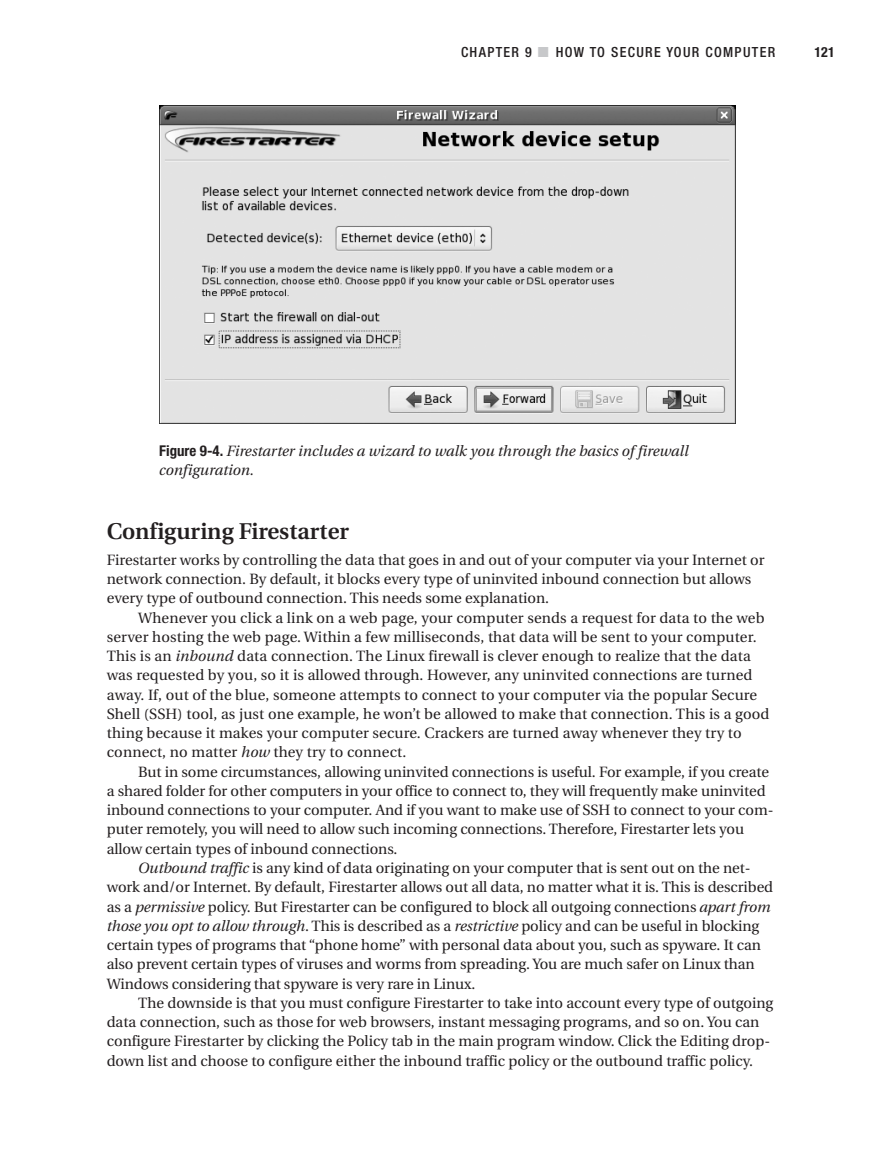
<style>
.page{position:relative;width:882px;height:1166px;background:#fff}
.page>*{position:absolute;margin:0;border:0;box-sizing:border-box;transform-origin:0 0}
.t1{font:600 22.75px "Utopia";color:#231f20}
.t2{font:14.88px/19.2px "Utopia";color:#231f20}
.t3{font:italic 14.88px/19.2px "Utopia";color:#231f20}
.t4{font:500 condensed 14px "Helvetica Neue";letter-spacing:.095em;color:#231f20}
.t5{font:700 condensed 14px "Helvetica Neue";color:#231f20}
.s1{color:#c7c8ca}
.s2{font-family:"Helvetica Neue";font-weight:700;font-style:normal;font-stretch:condensed}
.s3{font-style:italic}
</style>
<div class="page">
<svg style="left:159px;top:105px;width:577px;height:319px;background:#d0d0d0"></svg>
<p class="t4" style="left:461px;top:47px;width:316px">CHAPTER 9 <span class="s1">■</span> HOW TO SECURE YOUR COMPUTER</p>
<p class="t5" style="left:815px;top:47px;width:22px">121</p>
<p class="t3" style="left:159px;top:442px;width:531px"><span class="s2">Figure 9-4.</span> Firestarter includes a wizard to walk you through the basics of firewall configuration.</p>
<h1 class="t1" style="left:107px;top:521px;width:244px">Configuring Firestarter</h1>
<p class="t2" style="left:107px;top:551px;width:659px">Firestarter works by controlling the data that goes in and out of your computer via your Internet or network connection. By default, it blocks every type of uninvited inbound connection but allows every type of outbound connection. This needs some explanation.</p>
<p class="t2" style="left:107px;top:609px;width:664px;text-indent:32px">Whenever you click a link on a web page, your computer sends a request for data to the web server hosting the web page. Within a few milliseconds, that data will be sent to your computer.<br>This is an <span class="s3">inbound</span> data connection. The Linux firewall is clever enough to realize that the data was requested by you, so it is allowed through. However, any uninvited connections are turned away. If, out of the blue, someone attempts to connect to your computer via the popular Secure Shell (SSH) tool, as just one example, he won’t be allowed to make that connection. This is a good thing because it makes your computer secure. Crackers are turned away whenever they try to connect, no matter <span class="s3">how</span> they try to connect.</p>
<p class="t2" style="left:138px;top:763px;width:632px">But in some circumstances, allowing uninvited connections is useful. For example, if you create</p>
<p class="t2" style="left:107px;top:782px;width:661px">a shared folder for other computers in your office to connect to, they will frequently make uninvited</p>
<p class="t2" style="left:107px;top:801px;width:668px">inbound connections to your computer. And if you want to make use of SSH to connect to your com-</p>
<p class="t2" style="left:107px;top:821px;width:639px">puter remotely, you will need to allow such incoming connections. Therefore, Firestarter lets you</p>
<p class="t2" style="left:107px;top:840px;width:292px">allow certain types of inbound connections.</p>
<p class="t2" style="left:138px;top:859px;width:614px"><span class="s3">Outbound traffic</span> is any kind of data originating on your computer that is sent out on the net-</p>
<p class="t2" style="left:107px;top:878px;width:668px">work and/or Internet. By default, Firestarter allows out all data, no matter what it is. This is described</p>
<p class="t2" style="left:107px;top:898px;width:665px">as a <span class="s3">permissive</span> policy. But Firestarter can be configured to block all outgoing connections <span class="s3">apart from</span></p>
<p class="t2" style="left:107px;top:917px;width:654px"><span class="s3">those you opt to allow through</span>. This is described as a <span class="s3">restrictive</span> policy and can be useful in blocking</p>
<p class="t2" style="left:107px;top:936px;width:656px">certain types of programs that “phone home” with personal data about you, such as spyware. It can</p>
<p class="t2" style="left:107px;top:955px;width:650px">also prevent certain types of viruses and worms from spreading. You are much safer on Linux than</p>
<p class="t2" style="left:107px;top:975px;width:370px">Windows considering that spyware is very rare in Linux.</p>
<p class="t2" style="left:138px;top:994px;width:637px">The downside is that you must configure Firestarter to take into account every type of outgoing</p>
<p class="t2" style="left:107px;top:1013px;width:654px">data connection, such as those for web browsers, instant messaging programs, and so on. You can</p>
<p class="t2" style="left:107px;top:1032px;width:665px">configure Firestarter by clicking the Policy tab in the main program window. Click the Editing drop-</p>
<p class="t2" style="left:107px;top:1052px;width:648px">down list and choose to configure either the inbound traffic policy or the outbound traffic policy.</p>
</div>
